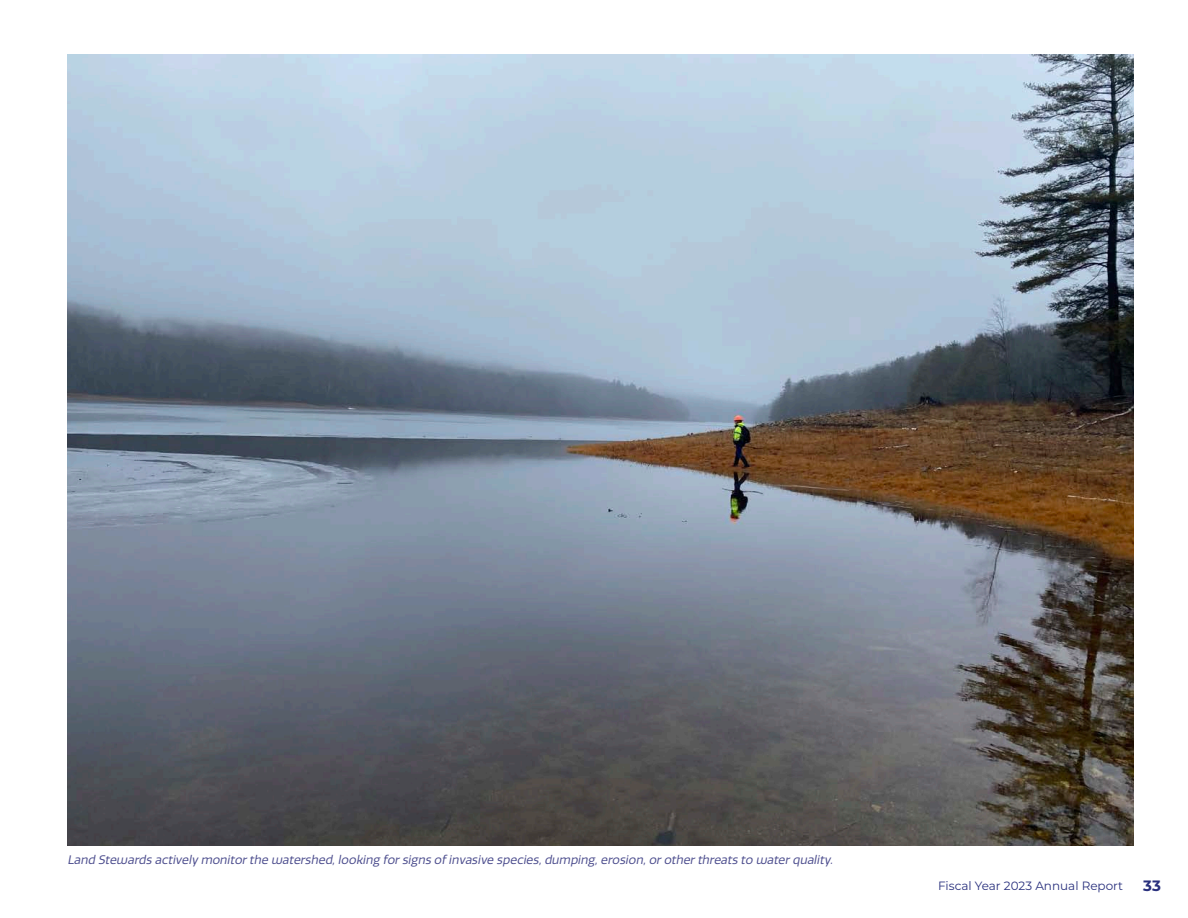
<style>
.page{position:relative;width:1188px;height:918px;background:#fff}
.page>*{position:absolute;margin:0;border:0;box-sizing:border-box;transform-origin:0 0}
.t1{font:700 15px "Montserrat";color:#29307d}
.t2{font:italic 12px "Quatro";color:#4d4e8e}
.t3{font:12px "Montserrat";color:#29307d}
</style>
<div class="page">
<img style="left:68px;top:54px;width:1066px;height:792px">
<p class="t2" style="left:68px;top:853px;width:769px">Land Stewards actively monitorthe watershed,looking forsigns ofinvasive species,dumping,erosion,orotherthreats to waterquality.</p>
<p class="t3" style="left:938px;top:877px;width:187px">Fiscal Year 2023 Annual Report</p>
<p class="t1" style="left:1143px;top:875px;width:19px">33</p>
</div>
